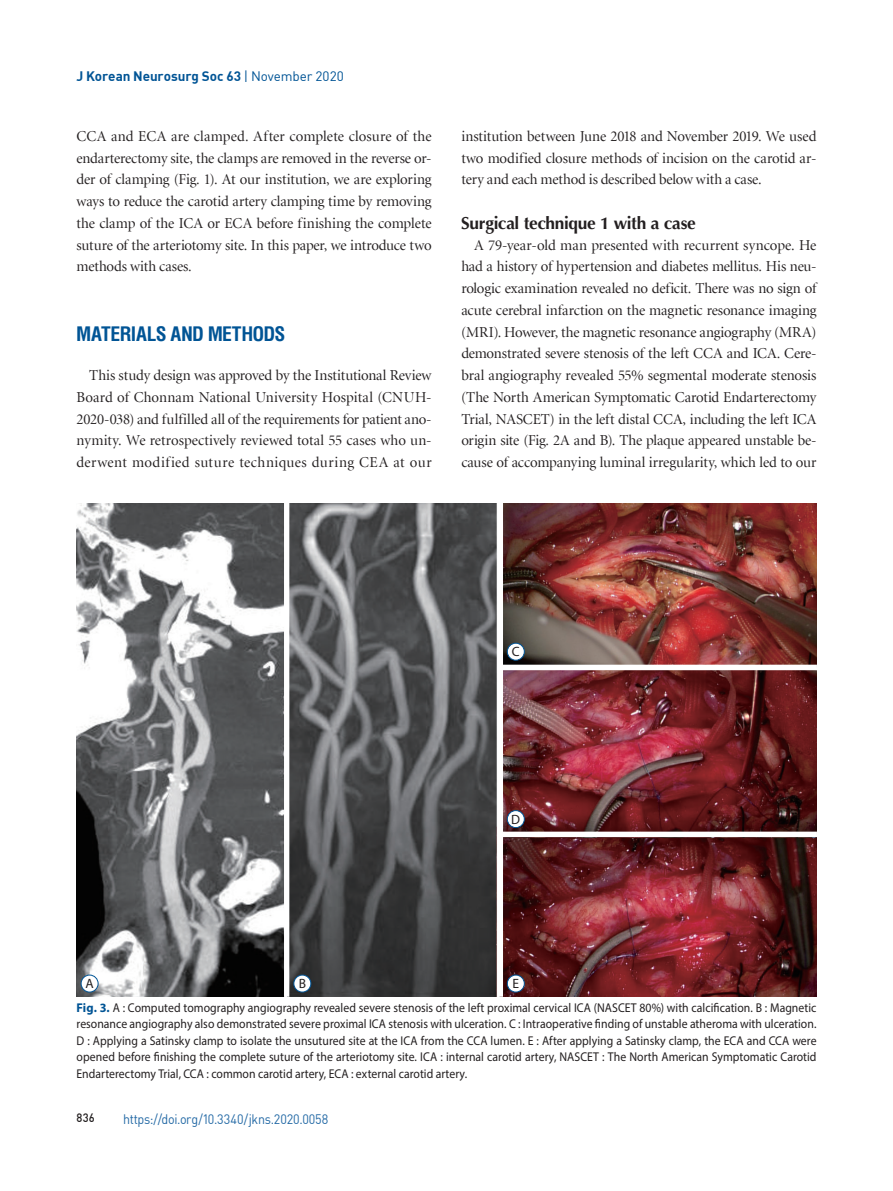
<style>
.page{position:relative;width:893px;height:1191px;background:#fff}
.page>*{position:absolute;margin:0;border:0;box-sizing:border-box;transform-origin:0 0}
.t1{font:700 condensed 19.5px "Helvetica";letter-spacing:-.03em;color:#005495}
.t2{font:700 17.25px "Optima";letter-spacing:-.02em;color:#231f20}
.t3{font:15px/21.8px "Minion LT Display";color:#231f20;text-align:justify}
.t4{font:13.5px "DIN";letter-spacing:-.015em;color:#2369a5;scale:.93 1}
.t5{font:700 13.5px "DIN";letter-spacing:-.005em;color:#005495}
.t6{font:13.5px "Myriad Pro";color:#231f20}
.t7{font:12.75px/16.5px "Myriad Pro";color:#231f20;text-align:justify;scale:.92 1}
.t8{font:12px "Dinmed";color:#231f20;scale:.93 1}
.s1{font-weight:400}
.s2{font-weight:700;color:#005495}
</style>
<div class="page">
<img style="left:77px;top:503px;width:739px;height:493px">
<div style="left:81px;top:975px;width:17px;height:17px;background:#fff;border-radius:50%"></div>
<div style="left:81px;top:974px;width:17px;height:18px;border:1px solid #005495;border-radius:50%"></div>
<div style="left:294px;top:975px;width:17px;height:17px;background:#fff;border-radius:50%"></div>
<div style="left:294px;top:974px;width:17px;height:18px;border:1px solid #005495;border-radius:50%"></div>
<div style="left:507px;top:975px;width:17px;height:17px;background:#fff;border-radius:50%"></div>
<div style="left:507px;top:974px;width:18px;height:18px;border:1px solid #005495;border-radius:50%"></div>
<div style="left:507px;top:810px;width:17px;height:17px;background:#fff;border-radius:50%"></div>
<div style="left:507px;top:810px;width:18px;height:18px;border:1px solid #005495;border-radius:50%"></div>
<div style="left:507px;top:643px;width:17px;height:17px;background:#fff;border-radius:50%"></div>
<div style="left:507px;top:643px;width:18px;height:17px;border:1px solid #005495;border-radius:50%"></div>
<div style="left:284px;top:503px;width:5px;height:493px;background:#fff"></div>
<div style="left:498px;top:503px;width:5px;height:493px;background:#fff"></div>
<div style="left:502px;top:664px;width:315px;height:6px;background:#fff"></div>
<div style="left:502px;top:831px;width:315px;height:6px;background:#fff"></div>
<p class="t5" style="left:76px;top:68px;width:269px">J Korean Neurosurg Soc 63 <span class="s1">| November 2020</span></p>
<p class="t3" style="left:76px;top:126px;width:357px">CCA and ECA are clamped. After complete closure of the endarterectomy site, the clamps are removed in the reverse or&shy;der of clamping (Fig. 1). At our institution, we are exploring ways to reduce the carotid artery clamping time by removing the clamp of the ICA or ECA before finishing the complete suture of the arteriotomy site. In this paper, we introduce two methods with cases.</p>
<h1 class="t1" style="left:76px;top:320px;width:211px">MATERIALS AND METHODS</h1>
<p class="t3" style="left:76px;top:365px;width:357px;text-indent:13px">This study design was approved by the Institutional Review Board of Chonnam National University Hospital (CNUH-2020-038) and fulfilled all of the requirements for patient ano&shy;nymity. We retrospectively reviewed total 55 cases who un&shy;derwent modified suture techniques during CEA at our</p>
<p class="t3" style="left:461px;top:126px;width:357px">institution between June 2018 and November 2019. We used two modified closure methods of incision on the carotid ar&shy;tery and each method is described below with a case.</p>
<p class="t2" style="left:461px;top:212px;width:236px">Surgical technique 1 with a case</p>
<p class="t3" style="left:461px;top:234px;width:357px;text-indent:13px">A 79-year-old man presented with recurrent syncope. He had a history of hypertension and diabetes mellitus. His neu&shy;rologic examination revealed no deficit. There was no sign of acute cerebral infarction on the magnetic resonance imaging (MRI). However, the magnetic resonance angiography (MRA) demonstrated severe stenosis of the left CCA and ICA. Cere&shy;bral angiography revealed 55% segmental moderate stenosis (The North American Symptomatic Carotid Endarterectomy Trial, NASCET) in the left distal CCA, including the left ICA origin site (Fig. 2A and B). The plaque appeared unstable be&shy;cause of accompanying luminal irregularity, which led to our</p>
<p class="t6" style="left:512px;top:643px;width:9px">C</p>
<p class="t6" style="left:511px;top:810px;width:10px">D</p>
<p class="t6" style="left:85px;top:975px;width:10px">A</p>
<p class="t6" style="left:299px;top:975px;width:9px">B</p>
<p class="t6" style="left:512px;top:975px;width:8px">E</p>
<p class="t7" style="left:77px;top:999px;width:806px"><span class="s2">Fig. 3.</span> A : Computed tomography angiography revealed severe stenosis of the left proximal cervical ICA (NASCET 80%) with calcification. B : Magnetic resonance angiography also demonstrated severe proximal ICA stenosis with ulceration. C : Intraoperative finding of unstable atheroma with ulceration.<br>D : Applying a Satinsky clamp to isolate the unsutured site at the ICA from the CCA lumen. E : After applying a Satinsky clamp, the ECA and CCA were opened before finishing the complete suture of the arteriotomy site. ICA : internal carotid artery, NASCET : The North American Symptomatic Carotid Endarterectomy Trial, CCA : common carotid artery, ECA : external carotid artery.</p>
<p class="t8" style="left:77px;top:1109px;width:21px">836</p>
<p class="t4" style="left:123px;top:1110px;width:222px">https://doi.org/10.3340/jkns.2020.0058</p>
</div>
